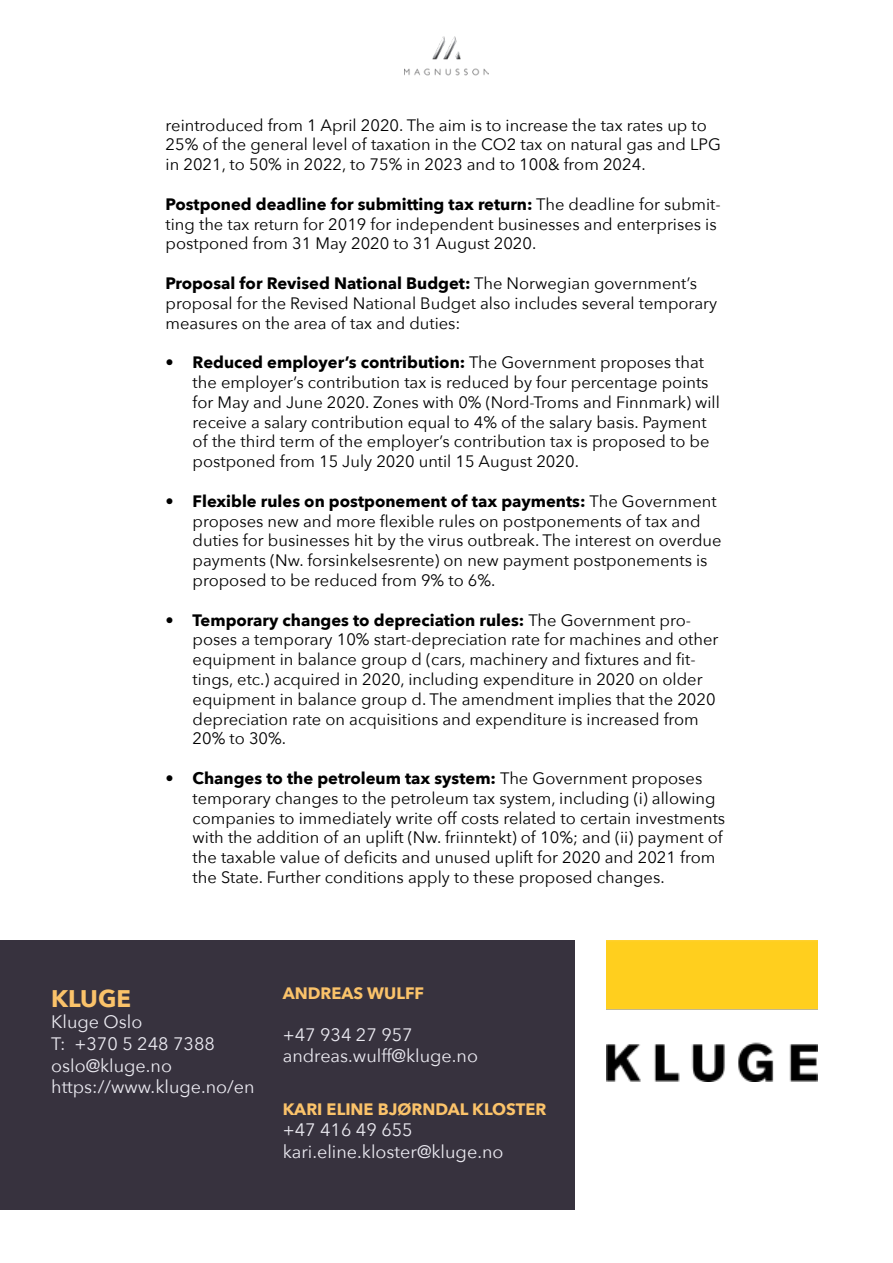
<style>
.page{position:relative;width:893px;height:1263px;background:#fff}
.page>*{position:absolute;margin:0;border:0;box-sizing:border-box;transform-origin:0 0}
.t1{font:700 24px "Avenir Next";color:#fbc36a}
.t2{font:18px/21.6px "Avenir Next";color:#ebeaf1}
.t3{font:16.5px/19.8px "Avenir Next";color:#000}
.t4{font:700 16.5px "Avenir Next";color:#fbc36a}
.s1{font-weight:700}
</style>
<div class="page">
<img style="left:405px;top:36px;width:83px;height:40px">
<div style="left:0;top:940px;width:574px;height:270px;background:#37323e"></div>
<img style="left:606px;top:940px;width:212px;height:141px">
<p class="t3" style="left:166px;top:114px;width:557px">reintroduced from 1 April 2020. The aim is to increase the tax rates up to<br>25% of the general level of taxation in the CO2 tax on natural gas and LPG in 2021, to 50% in 2022, to 75% in 2023 and to 100&amp; from 2024.</p>
<p class="t3" style="left:166px;top:193px;width:557px"><span class="s1">Postponed deadline for submitting tax return:</span> The deadline for submit&shy;ting the tax return for 2019 for independent businesses and enterprises is postponed from 31 May 2020 to 31 August 2020.</p>
<p class="t3" style="left:166px;top:273px;width:553px"><span class="s1">Proposal for Revised National Budget:</span> The Norwegian government’s proposal for the Revised National Budget also includes several temporary measures on the area of tax and duties:</p>
<p class="t3" style="left:193px;top:352px;width:529px;text-indent:-27px"><span class="s1">• Reduced employer’s contribution:</span> The Government proposes that the employer’s contribution tax is reduced by four percentage points for May and June 2020. Zones with 0% (Nord-Troms and Finnmark) will receive a salary contribution equal to 4% of the salary basis. Payment of the third term of the employer’s contribution tax is proposed to be postponed from 15 July 2020 until 15 August 2020.</p>
<p class="t3" style="left:193px;top:490px;width:530px;text-indent:-27px"><span class="s1">• Flexible rules on postponement of tax payments:</span> The Government proposes new and more flexible rules on postponements of tax and duties for businesses hit by the virus outbreak. The interest on overdue payments (Nw. forsinkelsesrente) on new payment postponements is proposed to be reduced from 9% to 6%.</p>
<p class="t3" style="left:193px;top:609px;width:527px;text-indent:-27px"><span class="s1">• Temporary changes to depreciation rules:</span> The Government pro&shy;poses a temporary 10% start-depreciation rate for machines and other equipment in balance group d (cars, machinery and fixtures and fit&shy;tings, etc.) acquired in 2020, including expenditure in 2020 on older equipment in balance group d. The amendment implies that the 2020 depreciation rate on acquisitions and expenditure is increased from 20% to 30%.</p>
<p class="t3" style="left:193px;top:768px;width:534px;text-indent:-27px"><span class="s1">• Changes to the petroleum tax system:</span> The Government proposes temporary changes to the petroleum tax system, including (i) allowing companies to immediately write off costs related to certain investments with the addition of an uplift (Nw. friinntekt) of 10%; and (ii) payment of the taxable value of deficits and unused uplift for 2020 and 2021 from the State. Further conditions apply to these proposed changes.</p>
<h1 class="t1" style="left:51px;top:977px;width:81px">KLUGE</h1>
<p class="t2" style="left:51px;top:1010px;width:205px">Kluge Oslo<br>T: +370 5 248 7388 oslo@kluge.no https://www.kluge.no/en</p>
<p class="t4" style="left:283px;top:979px;width:143px">ANDREAS WULFF</p>
<p class="t2" style="left:283px;top:1023px;width:197px">+47 934 27 957 andreas.wulff@kluge.no</p>
<p class="t4" style="left:283px;top:1094px;width:265px">KARI ELINE BJØRNDAL KLOSTER</p>
<p class="t2" style="left:283px;top:1118px;width:222px">+47 416 49 655 kari.eline.kloster@kluge.no</p>
</div>
